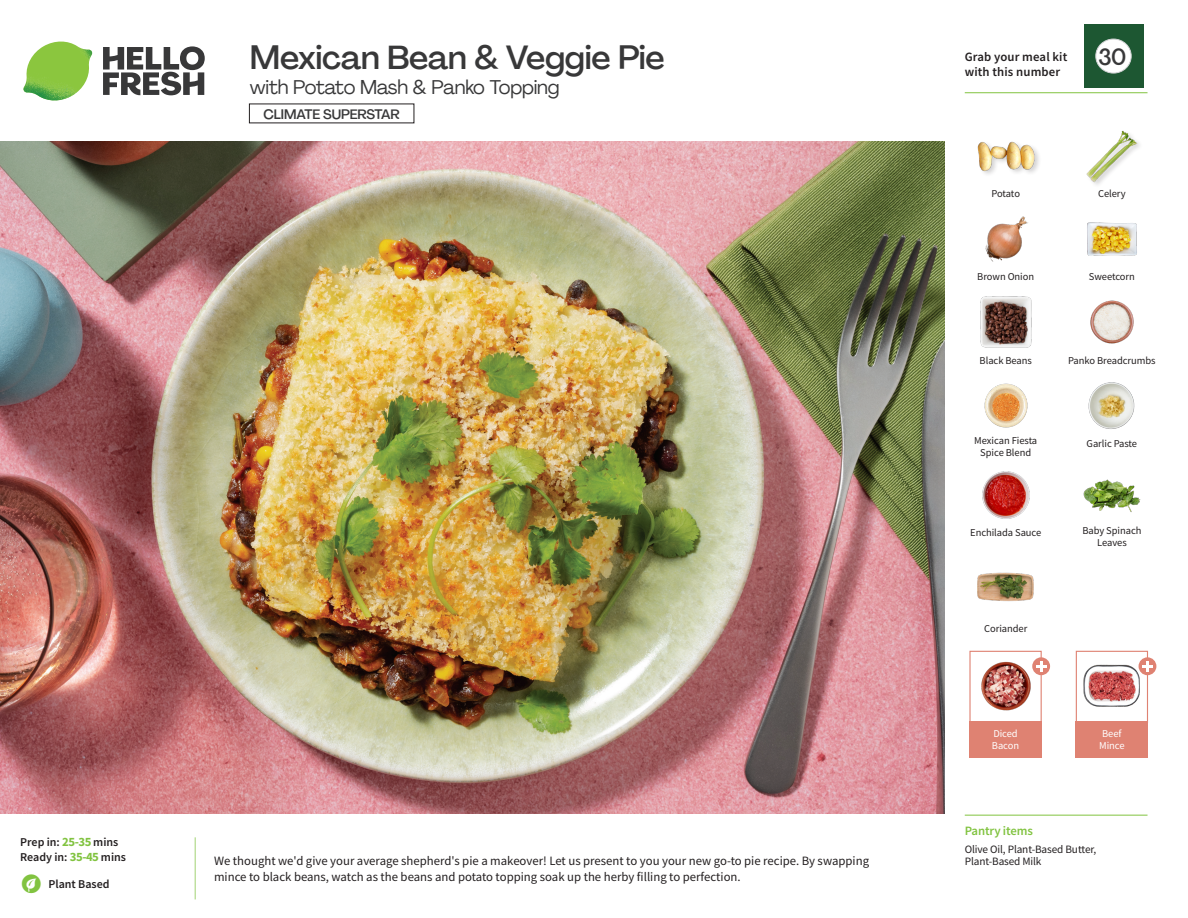
<style>
.page{position:relative;width:1188px;height:918px;background:#fff}
.page>*{position:absolute;margin:0;border:0;box-sizing:border-box;transform-origin:0 0}
._15_Titel_UK{font:500 33px "Agrandir";letter-spacing:-.01em;color:#383839}
._002_Label_Nr{font:500 22.8px "Agrandir";color:#383839;scale:.94 1}
._15_Titel_UK-2{font:19.5px "Agrandir";letter-spacing:-.01em;color:#383839}
.t1{font:500 13.5px "Agrandir";letter-spacing:-.01em;color:#383839}
.Step_6_Text_AU{font:12.75px/16.5px "Source Sans Pro";color:#231f20}
.t2{font:600 12.75px/15px "Source Sans Pro";letter-spacing:.01em;color:#231f20}
._04_Headers_Front{font:600 12.75px "Source Sans Pro";letter-spacing:-.01em;color:#81c340}
._04_Intro{font:600 12px "Source Sans Pro";color:#231f20}
._05_Pantry{font:11.25px/12px "Source Sans Pro";letter-spacing:-.01em;color:#231f20}
._18_FRONT_ingredients{font:10.5px/12px "Source Sans Pro";letter-spacing:-.005em;color:#231f20;text-align:center}
._18_FRONT_ingredients-2{font:10.5px/12px "Source Sans Pro";letter-spacing:-.005em;color:#fff}
.s1{font-weight:700;font-size:12.75px;color:#81c340}
</style>
<div class="page">
<svg style="left:103px;top:46px;width:102px;height:49px"></svg>
<img style="left:23px;top:42px;width:69px;height:59px">
<img style="left:0;top:142px;width:945px;height:672px">
<div style="left:1076px;top:651px;width:72px;height:72px;border:1px solid #df8272"></div>
<div style="left:1076px;top:721px;width:72px;height:36px;background:#df8272"></div>
<div style="left:969px;top:721px;width:73px;height:36px;background:#df8272"></div>
<img style="left:1084px;top:664px;width:55px;height:43px">
<div style="left:969px;top:651px;width:73px;height:72px;border:1px solid #df8272"></div>
<img style="left:981px;top:661px;width:53px;height:50px">
<div style="left:1032px;top:657px;width:18px;height:18px;background:#df8272;border-radius:50%"></div>
<svg style="left:1036px;top:661px;width:10px;height:11px"></svg>
<div style="left:1139px;top:657px;width:17px;height:18px;background:#df8272;border-radius:50%"></div>
<svg style="left:1142px;top:661px;width:11px;height:11px"></svg>
<img style="left:1090px;top:300px;width:44px;height:44px">
<img style="left:1088px;top:382px;width:47px;height:47px">
<img style="left:984px;top:383px;width:44px;height:45px">
<img style="left:977px;top:572px;width:57px;height:30px">
<img style="left:1083px;top:479px;width:58px;height:33px">
<img style="left:980px;top:296px;width:52px;height:52px">
<img style="left:985px;top:216px;width:43px;height:46px">
<img style="left:1087px;top:222px;width:50px;height:34px">
<div style="left:977px;top:141px;width:65px;height:37px;background:#231f20;opacity:.2"></div>
<img style="left:977px;top:141px;width:57px;height:37px">
<img style="left:1086px;top:130px;width:54px;height:53px">
<img style="left:982px;top:471px;width:48px;height:48px">
<hr style="left:965px;top:815px;width:183px;height:1px;background:#81c340">
<hr style="left:965px;top:92px;width:183px;height:1px;background:#81c340">
<div style="left:1084px;top:24px;width:59px;height:64px;background:#1d5732"></div>
<div style="left:1096px;top:39px;width:35px;height:34px;background:#fff;border-radius:50%"></div>
<div style="left:1096px;top:39px;width:35px;height:34px;border:1px solid #d1d2d4;border-radius:50%"></div>
<p class="_15_Titel_UK" style="left:250px;top:37px;width:416px">Mexican Bean &amp; Veggie Pie</p>
<p class="_15_Titel_UK-2" style="left:250px;top:75px;width:311px">with Potato Mash &amp; Panko Topping</p>
<p class="t1" style="left:264px;top:106px;width:138px">CLIMATE SUPERSTAR</p>
<p class="_04_Intro" style="left:20px;top:834px;width:100px">Prep in: <span class="s1">25-35</span> mins</p>
<p class="_04_Intro" style="left:20px;top:849px;width:107px">Ready in: <span class="s1">35-45</span> mins</p>
<p class="_04_Intro" style="left:48px;top:876px;width:63px">Plant Based</p>
<p class="Step_6_Text_AU" style="left:214px;top:852px;width:657px">We thought we'd give your average shepherd's pie a makeover! Let us present to you your new go-to pie recipe. By swapping mince to black beans, watch as the beans and potato topping soak up the herby filling to perfection.</p>
<p class="t2" style="left:965px;top:49px;width:104px">Grab your meal kit with this number</p>
<p class="_002_Label_Nr" style="left:1099px;top:43px;width:31px">30</p>
<p class="_18_FRONT_ingredients" style="left:992px;top:188px;width:30px">Potato</p>
<p class="_18_FRONT_ingredients" style="left:1098px;top:188px;width:29px">Celery</p>
<p class="_18_FRONT_ingredients" style="left:977px;top:271px;width:58px">Brown Onion</p>
<p class="_18_FRONT_ingredients" style="left:1089px;top:271px;width:48px">Sweetcorn</p>
<p class="_18_FRONT_ingredients" style="left:980px;top:354px;width:54px">Black Beans</p>
<p class="_18_FRONT_ingredients" style="left:1068px;top:354px;width:89px">Panko Breadcrumbs</p>
<p class="_18_FRONT_ingredients" style="left:974px;top:435px;width:64px">Mexican Fiesta<br>Spice Blend</p>
<p class="_18_FRONT_ingredients" style="left:1087px;top:437px;width:52px">Garlic Paste</p>
<p class="_18_FRONT_ingredients" style="left:970px;top:527px;width:73px">Enchilada Sauce</p>
<p class="_18_FRONT_ingredients" style="left:1082px;top:524px;width:61px">Baby Spinach<br>Leaves</p>
<p class="_18_FRONT_ingredients" style="left:984px;top:623px;width:45px">Coriander</p>
<p class="_18_FRONT_ingredients-2" style="left:992px;top:727px;width:29px">Diced<br>Bacon</p>
<p class="_18_FRONT_ingredients-2" style="left:1099px;top:727px;width:27px">Beef<br>Mince</p>
<p class="_04_Headers_Front" style="left:965px;top:822px;width:70px">Pantry items</p>
<p class="_05_Pantry" style="left:965px;top:843px;width:133px">Olive Oil, Plant-Based Butter,<br>Plant-Based Milk</p>
</div>
